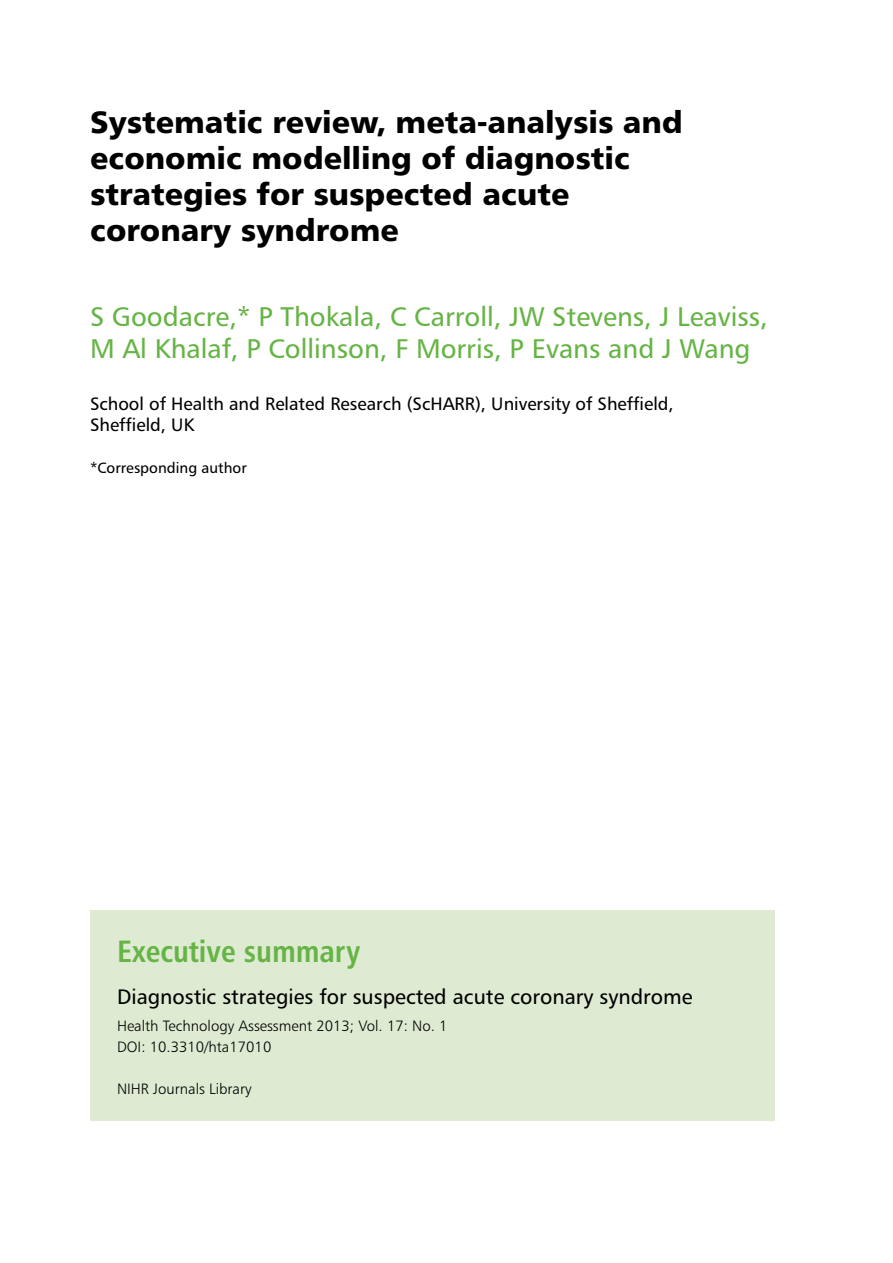
<style>
.page{position:relative;width:893px;height:1263px;background:#fff}
.page>*{position:absolute;margin:0;border:0;box-sizing:border-box;transform-origin:0 0}
.t1{font:30.75px/36px "Humanist 777 BT Black B";color:#000}
.t2{font:30.75px "Humanist 777 BT Bold Condensed B";color:#66b445}
.t3{font:27px/31.5px "Humanist 777 BT Roman B";color:#66b445}
.t4{font:21px "Humanist 777 BT Roman B";color:#000}
.t5{font:18px/21px "Humanist 777 BT Roman B";color:#000}
.t6{font:15px/21px "Humanist 777 BT Light B";color:#000}
.t7{font:15px "Humanist 777 BT Roman B";color:#000}
</style>
<div class="page">
<div style="left:90px;top:910px;width:684px;height:211px;background:#deebd2"></div>
<p class="t1" style="left:90px;top:103px;width:594px">Systematic review, meta-analysis and economic modelling of diagnostic strategies for suspected acute coronary syndrome</p>
<p class="t3" style="left:90px;top:301px;width:679px">S Goodacre,* P Thokala, C Carroll, JW Stevens, J Leaviss,<br>M Al Khalaf, P Collinson, F Morris, P Evans and J Wang</p>
<p class="t5" style="left:90px;top:393px;width:585px">School of Health and Related Research (ScHARR), University of Sheffield,<br>Sheffield, UK</p>
<p class="t7" style="left:90px;top:459px;width:158px">*Corresponding author</p>
<p class="t2" style="left:117px;top:932px;width:245px">Executive summary</p>
<p class="t4" style="left:117px;top:984px;width:577px">Diagnostic strategies for suspected acute coronary syndrome</p>
<p class="t6" style="left:117px;top:1015px;width:332px">Health Technology Assessment 2013; Vol. 17: No. 1<br>DOI: 10.3310/hta17010</p>
<p class="t6" style="left:117px;top:1078px;width:136px">NIHR Journals Library</p>
</div>
